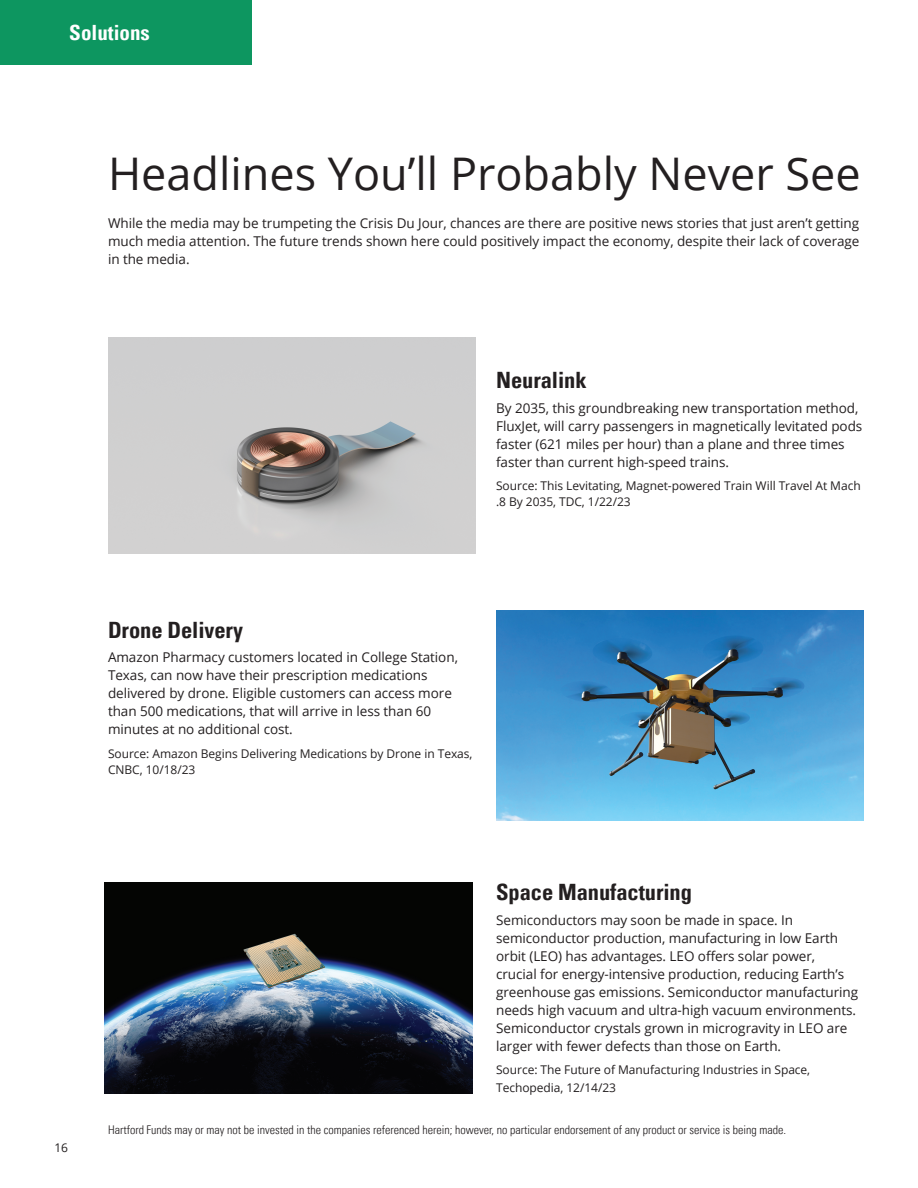
<style>
.page{position:relative;width:918px;height:1188px;background:#fff}
.page>*{position:absolute;margin:0;border:0;box-sizing:border-box;transform-origin:0 0}
.t1{font:45px "Open Sans";color:#231f20}
.t2{font:700 condensed 22.5px "Univers LT Pro";letter-spacing:-.005em;color:#231f20}
.t3{font:700 condensed 21px "Univers LT Pro";color:#fff}
.t4{font:13.5px/18px "Open Sans";letter-spacing:-.005em;color:#231f20}
.t5{font:12px/16.5px "Open Sans";letter-spacing:-.005em;color:#231f20}
.t6{font:300 condensed 12px "Univers LT Pro";color:#231f20}
</style>
<div class="page">
<div style="left:0;top:0;width:252px;height:65px;background:#0d9660"></div>
<img style="left:496px;top:610px;width:368px;height:211px">
<img style="left:105px;top:883px;width:367px;height:210px">
<img style="left:108px;top:338px;width:368px;height:216px">
<p class="t3" style="left:69px;top:20px;width:82px">Solutions</p>
<h2 class="t1" style="left:108px;top:143px;width:754px">Headlines You’ll Probably Never See</h2>
<p class="t4" style="left:108px;top:214px;width:753px;text-align:justify">While the media may be trumpeting the Crisis Du Jour, chances are there are positive news stories that just aren’t getting much media attention. The future trends shown here could positively impact the economy, despite their lack of coverage in the media.</p>
<p class="t2" style="left:496px;top:366px;width:92px">Neuralink</p>
<p class="t4" style="left:496px;top:398px;width:368px">By 2035, this groundbreaking new transportation method, FluxJet, will carry passengers in magnetically levitated pods faster (621 miles per hour) than a plane and three times faster than current high-speed trains.</p>
<p class="t5" style="left:496px;top:477px;width:366px">Source: This Levitating, Magnet-powered Train Will Travel At Mach .8 By 2035, TDC, 1/22/23</p>
<p class="t2" style="left:108px;top:616px;width:137px">Drone Delivery</p>
<p class="t4" style="left:108px;top:648px;width:351px">Amazon Pharmacy customers located in College Station, Texas, can now have their prescription medications delivered by drone. Eligible customers can access more than 500 medications, that will arrive in less than 60 minutes at no additional cost.</p>
<p class="t5" style="left:108px;top:745px;width:366px">Source: Amazon Begins Delivering Medications by Drone in Texas,<br>CNBC, 10/18/23</p>
<p class="t5" style="left:54px;top:1139px;width:15px">16</p>
<p class="t2" style="left:496px;top:878px;width:197px">Space Manufacturing</p>
<p class="t4" style="left:496px;top:911px;width:364px">Semiconductors may soon be made in space. In semiconductor production, manufacturing in low Earth orbit (LEO) has advantages. LEO offers solar power, crucial for energy-intensive production, reducing Earth’s greenhouse gas emissions. Semiconductor manufacturing needs high vacuum and ultra-high vacuum environments.<br>Semiconductor crystals grown in microgravity in LEO are larger with fewer defects than those on Earth.</p>
<p class="t5" style="left:496px;top:1061px;width:316px;line-height:18px">Source: The Future of Manufacturing Industries in Space,<br>Techopedia, 12/14/23</p>
<p class="t6" style="left:108px;top:1121px;width:680px">Hartford Funds may or may not be invested in the companies referenced herein; however, no particular endorsement of any product or service is being made.</p>
</div>
